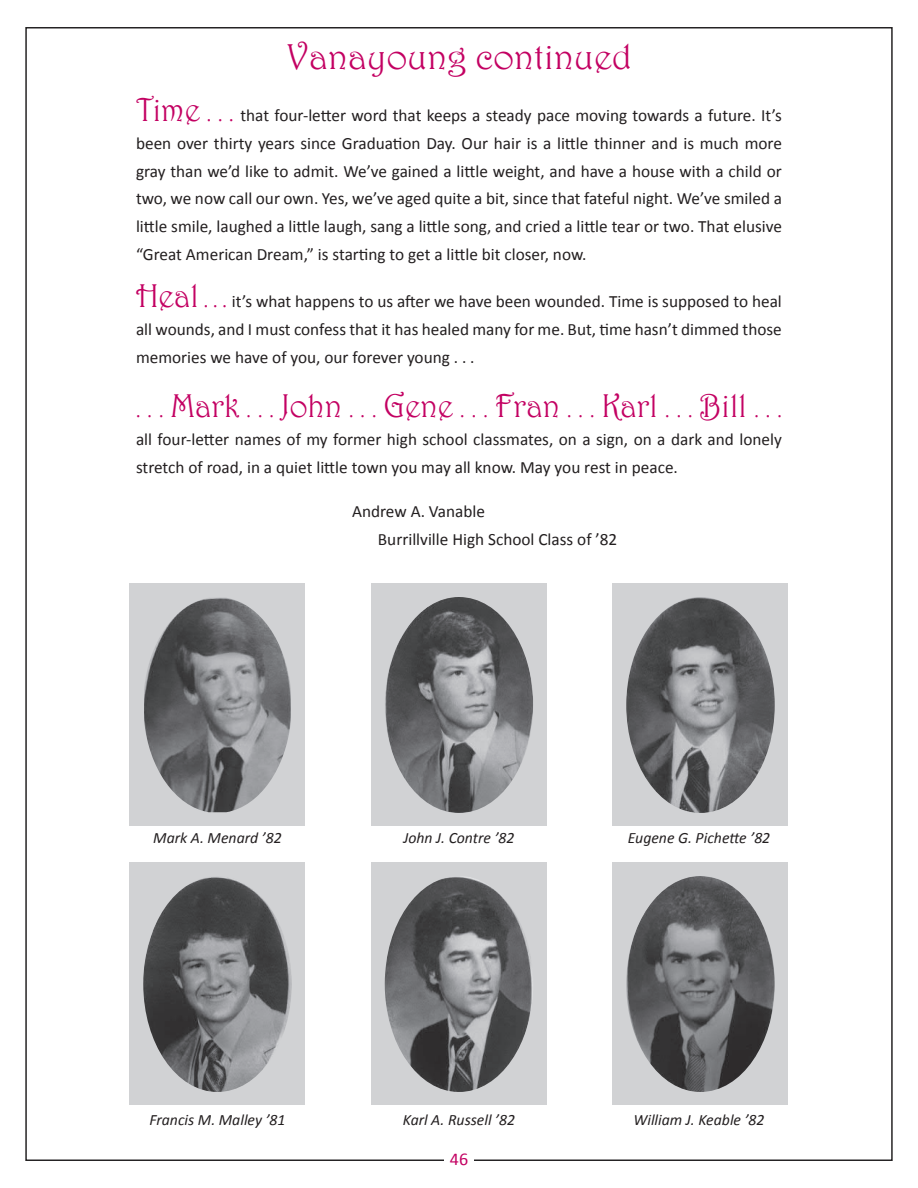
<style>
.page{position:relative;width:918px;height:1188px;background:#fff}
.page>*{position:absolute;margin:0;border:0;box-sizing:border-box;transform-origin:0 0}
.t1{font:36px "Harrington";color:#c30162}
.t2{font:33px "Harrington";color:#c30162;scale:.95 1}
.t3{font:18px "Calibri";color:#c30162}
.t4{font:17.25px/27.8px "Calibri";color:#231f20;text-align:justify}
.t5{font:italic 15.75px "Calibri";color:#231f20}
.s1{font-family:"Harrington";font-size:33px;color:#c30162}
.s2{font-family:"Harrington";font-size:21px;color:#c30162}
.s3{font-size:21px}
</style>
<div class="page">
<div style="left:130px;top:584px;width:175px;height:242px;background:#d1d2d4"></div>
<div style="left:130px;top:862px;width:175px;height:244px;background:#d1d2d4"></div>
<div style="left:371px;top:584px;width:176px;height:242px;background:#d1d2d4"></div>
<div style="left:371px;top:862px;width:176px;height:244px;background:#d1d2d4"></div>
<div style="left:613px;top:584px;width:175px;height:242px;background:#d1d2d4"></div>
<div style="left:613px;top:862px;width:175px;height:244px;background:#d1d2d4"></div>
<img style="left:144px;top:598px;width:147px;height:214px">
<img style="left:143px;top:877px;width:149px;height:215px">
<img style="left:385px;top:597px;width:148px;height:216px">
<img style="left:385px;top:877px;width:148px;height:215px">
<img style="left:626px;top:597px;width:149px;height:216px">
<img style="left:626px;top:876px;width:149px;height:216px">
<h1 class="t1" style="left:286px;top:35px;width:347px">Vanayoung continued</h1>
<p class="t4" style="left:136px;top:102px;width:647px"><span class="s1">Time</span> <span class="s2">. . .</span> that four-letter word that keeps a steady pace moving towards a future. It’s been over thirty years since Graduation Day. Our hair is a little thinner and is much more gray than we’d like to admit. We’ve gained a little weight, and have a house with a child or two, we now call our own. Yes, we’ve aged quite a bit, since that fateful night. We’ve smiled a little smile, laughed a little laugh, sang a little song, and cried a little tear or two. That elusive “Great American Dream,” is starting to get a little bit closer, now.</p>
<p class="t4" style="left:136px;top:288px;width:647px"><span class="s1">Heal</span> <span class="s2">. . .</span> it’s what happens to us after we have been wounded. Time is supposed to heal all wounds, and I must confess that it has healed many for me. But, time hasn’t dimmed those memories we have of you, our forever young . . .</p>
<h2 class="t2" style="left:136px;top:386px;width:681px"><span class="s3">. . .</span> Mark <span class="s3">. . .</span> John <span class="s3">. . .</span> Gene <span class="s3">. . .</span> Fran <span class="s3">. . .</span> Karl <span class="s3">. . .</span> Bill <span class="s3">. . .</span></h2>
<p class="t4" style="left:136px;top:426px;width:647px">all four-letter names of my former high school classmates, on a sign, on a dark and lonely stretch of road, in a quiet little town you may all know. May you rest in peace.</p>
<p class="t4" style="left:378px;top:497px;width:241px;text-indent:-26px">Andrew A. Vanable<br>Burrillville High School Class of ’82</p>
<p class="t5" style="left:153px;top:827px;width:130px">Mark A. Menard ’82</p>
<p class="t5" style="left:149px;top:1109px;width:138px">Francis M. Malley ’81</p>
<p class="t5" style="left:403px;top:827px;width:113px">John J. Contre ’82</p>
<p class="t5" style="left:403px;top:1109px;width:114px">Karl A. Russell ’82</p>
<p class="t3" style="left:450px;top:1147px;width:20px">46</p>
<p class="t5" style="left:628px;top:827px;width:144px">Eugene G. Pichette ’82</p>
<p class="t5" style="left:633px;top:1109px;width:133px">William J. Keable ’82</p>
</div>
